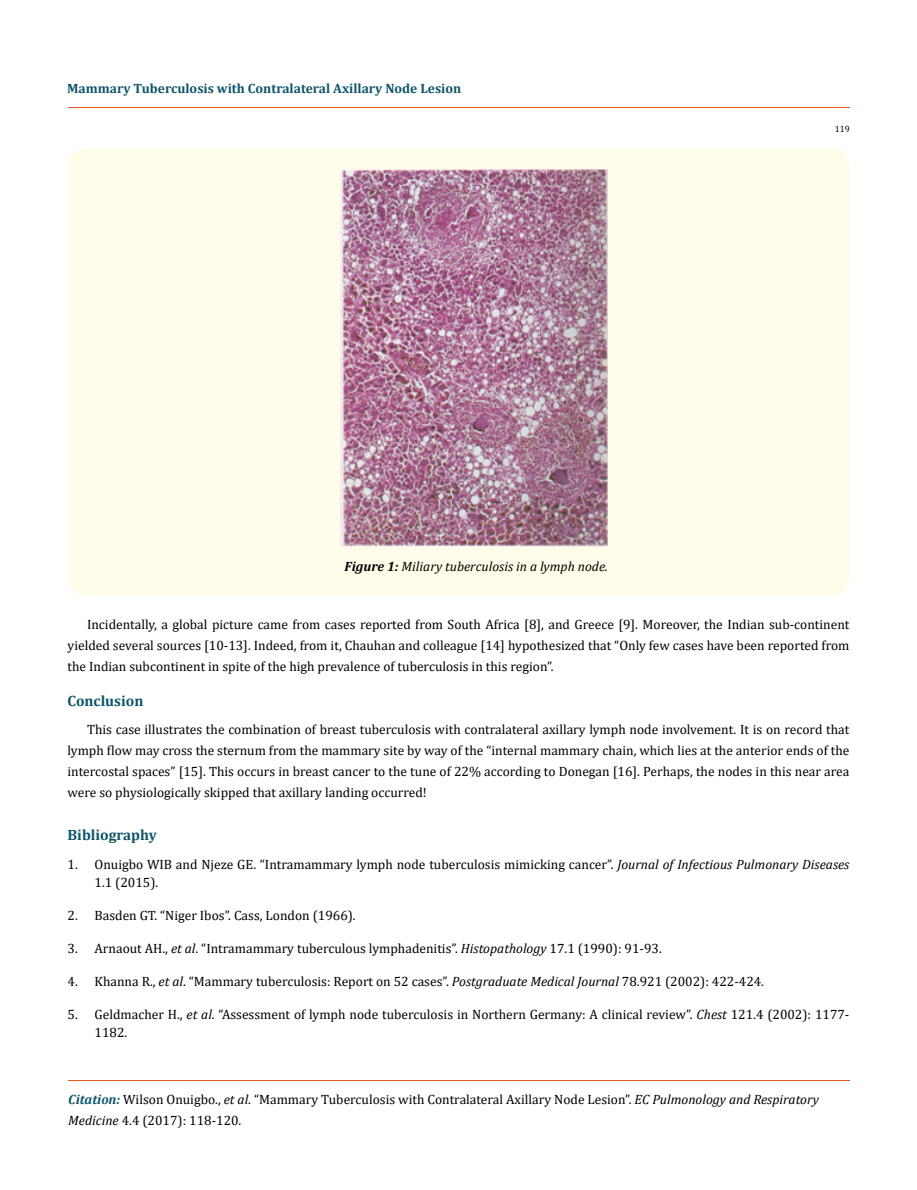
<style>
.page{position:relative;width:917px;height:1190px;background:#fff}
.page>*{position:absolute;margin:0;border:0;box-sizing:border-box;transform-origin:0 0}
.t1{font:700 15px "Cambria";color:#0e546a}
.t2{font:13.5px/21px "Cambria";color:#000}
.t3{font:700 13.5px "Cambria";color:#0e546a}
.t4{font:italic 13.5px "Cambria";color:#000}
.t5{font:9px "Cambria";color:#000}
.s1{font-weight:700}
.s2{font-style:italic}
.s3{font-weight:700;font-style:italic;color:#0e546a}
</style>
<div class="page">
<hr style="left:68px;top:108px;width:781px;height:1px;background:#e05d1a">
<hr style="left:68px;top:1080px;width:781px;height:1px;background:#e05d1a">
<div style="left:68px;top:148px;width:781px;height:447px;background:#fffde9;border-radius:18px"></div>
<img style="left:340px;top:170px;width:267px;height:376px">
<p class="t3" style="left:67px;top:79px;width:395px">Mammary Tuberculosis with Contralateral Axillary Node Lesion</p>
<p class="t4" style="left:344px;top:556px;width:265px"><span class="s1">Figure 1:</span> Miliary tuberculosis in a lymph node.</p>
<p class="t5" style="left:834px;top:124px;width:16px">119</p>
<p class="t2" style="left:68px;top:614px;width:783px;text-align:justify;text-indent:19px">Incidentally, a global picture came from cases reported from South Africa [8], and Greece [9]. Moreover, the Indian sub-continent yielded several sources [10-13]. Indeed, from it, Chauhan and colleague [14] hypothesized that “Only few cases have been reported from the Indian subcontinent in spite of the high prevalence of tuberculosis in this region”.</p>
<p class="t1" style="left:68px;top:690px;width:77px">Conclusion</p>
<p class="t2" style="left:68px;top:719px;width:783px;text-align:justify;text-indent:19px">This case illustrates the combination of breast tuberculosis with contralateral axillary lymph node involvement. It is on record that lymph flow may cross the sternum from the mammary site by way of the “internal mammary chain, which lies at the anterior ends of the intercostal spaces” [15]. This occurs in breast cancer to the tune of 22% according to Donegan [16]. Perhaps, the nodes in this near area were so physiologically skipped that axillary landing occurred!</p>
<p class="t1" style="left:68px;top:824px;width:91px">Bibliography</p>
<p class="t2" style="left:94px;top:855px;width:756px;line-height:18px;text-indent:-27px">1. Onuigbo WIB and Njeze GE. “Intramammary lymph node tuberculosis mimicking cancer”. <span class="s2">Journal of Infectious Pulmonary Diseases<br></span>1.1 (2015).</p>
<p class="t2" style="left:68px;top:905px;width:290px">2. Basden GT. “Niger Ibos”. Cass, London (1966).</p>
<p class="t2" style="left:68px;top:938px;width:595px">3. Arnaout AH., <span class="s2">et al</span>. “Intramammary tuberculous lymphadenitis”. <span class="s2">Histopathology</span> 17.1 (1990): 91-93.</p>
<p class="t2" style="left:68px;top:971px;width:698px">4. Khanna R., <span class="s2">et al</span>. “Mammary tuberculosis: Report on 52 cases”. <span class="s2">Postgraduate Medical Journal</span> 78.921 (2002): 422-424.</p>
<p class="t2" style="left:94px;top:1005px;width:756px;line-height:18px;text-indent:-27px">5. Geldmacher H., <span class="s2">et al</span>. “Assessment of lymph node tuberculosis in Northern Germany: A clinical review”. <span class="s2">Chest</span> 121.4 (2002): 1177-<br>1182.</p>
<p class="t2" style="left:68px;top:1089px;width:752px"><span class="s3">Citation:</span> Wilson Onuigbo., <span class="s2">et al</span>. “Mammary Tuberculosis with Contralateral Axillary Node Lesion”. <span class="s2">EC Pulmonology and Respiratory<br>Medicine</span> 4.4 (2017): 118-120.</p>
</div>
